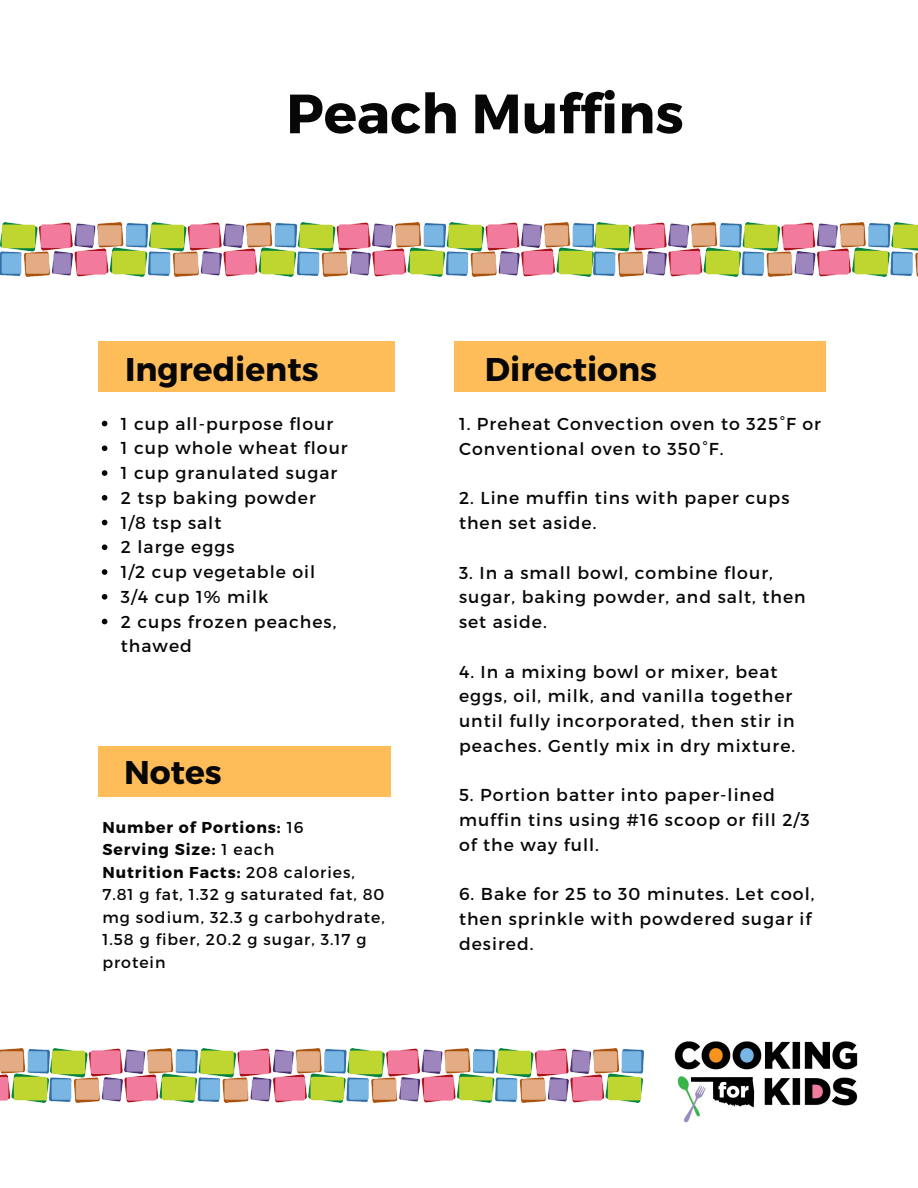
<style>
.page{position:relative;width:918px;height:1188px;background:#fff}
.page>*{position:absolute;margin:0;border:0;box-sizing:border-box;transform-origin:0 0}
.t1{font:700 55.2px "Montserrat";color:#070707}
.t2{font:700 32.85px "Montserrat";color:#070707}
.t3{font:17.25px/24.8px "Montserrat";letter-spacing:.06em;color:#070707}
.t4{font:15.75px/22.5px "Montserrat";letter-spacing:.06em;color:#070707}
.s1{font-weight:700}
</style>
<div class="page">
<div style="left:98px;top:341px;width:297px;height:51px;background:#ffbd59"></div>
<div style="left:455px;top:341px;width:371px;height:51px;background:#ffbd59"></div>
<div style="left:98px;top:746px;width:293px;height:50px;background:#ffbd59"></div>
<img style="left:0;top:223px;width:918px;height:53px">
<img style="left:674px;top:1041px;width:184px;height:82px">
<img style="left:0;top:1049px;width:643px;height:53px">
<svg style="left:102px;top:421px;width:5px;height:5px"></svg>
<svg style="left:102px;top:445px;width:5px;height:6px"></svg>
<svg style="left:102px;top:470px;width:5px;height:6px"></svg>
<svg style="left:102px;top:495px;width:5px;height:6px"></svg>
<svg style="left:102px;top:520px;width:5px;height:5px"></svg>
<svg style="left:102px;top:544px;width:5px;height:6px"></svg>
<svg style="left:102px;top:569px;width:5px;height:6px"></svg>
<svg style="left:102px;top:594px;width:5px;height:6px"></svg>
<svg style="left:102px;top:619px;width:5px;height:5px"></svg>
<h1 class="t1" style="left:286px;top:78px;width:399px">Peach Muffins</h1>
<h2 class="t2" style="left:125px;top:348px;width:195px">Ingredients</h2>
<h2 class="t2" style="left:485px;top:348px;width:174px">Directions</h2>
<p class="t3" style="left:121px;top:410px;width:228px">1 cup all-purpose flour<br>1 cup whole wheat flour<br>1 cup granulated sugar<br>2 tsp baking powder<br>1/8 tsp salt<br>2 large eggs<br>1/2 cup vegetable oil<br>3/4 cup 1% milk<br>2 cups frozen peaches, thawed</p>
<p class="t3" style="left:459px;top:411px;width:364px">1. Preheat Convection oven to 325°F or<br>Conventional oven to 350°F.</p>
<p class="t3" style="left:459px;top:485px;width:332px">2. Line muffin tins with paper cups then set aside.</p>
<p class="t3" style="left:459px;top:559px;width:348px">3. In a small bowl, combine flour, sugar, baking powder, and salt, then set aside.</p>
<p class="t3" style="left:459px;top:658px;width:338px">4. In a mixing bowl or mixer, beat eggs, oil, milk, and vanilla together until fully incorporated, then stir in peaches. Gently mix in dry mixture.</p>
<p class="t3" style="left:459px;top:782px;width:352px">5. Portion batter into paper-lined muffin tins using #16 scoop or fill 2/3 of the way full.</p>
<p class="t3" style="left:459px;top:881px;width:357px">6. Bake for 25 to 30 minutes. Let cool, then sprinkle with powdered sugar if desired.</p>
<h2 class="t2" style="left:124px;top:751px;width:99px">Notes</h2>
<p class="t4" style="left:102px;top:815px;width:284px"><span class="s1">Number of Portions:</span> 16<br><span class="s1">Serving Size:</span> 1 each<br><span class="s1">Nutrition Facts:</span> 208 calories,<br>7.81 g fat, 1.32 g saturated fat, 80 mg sodium, 32.3 g carbohydrate,<br>1.58 g fiber, 20.2 g sugar, 3.17 g protein</p>
</div>
